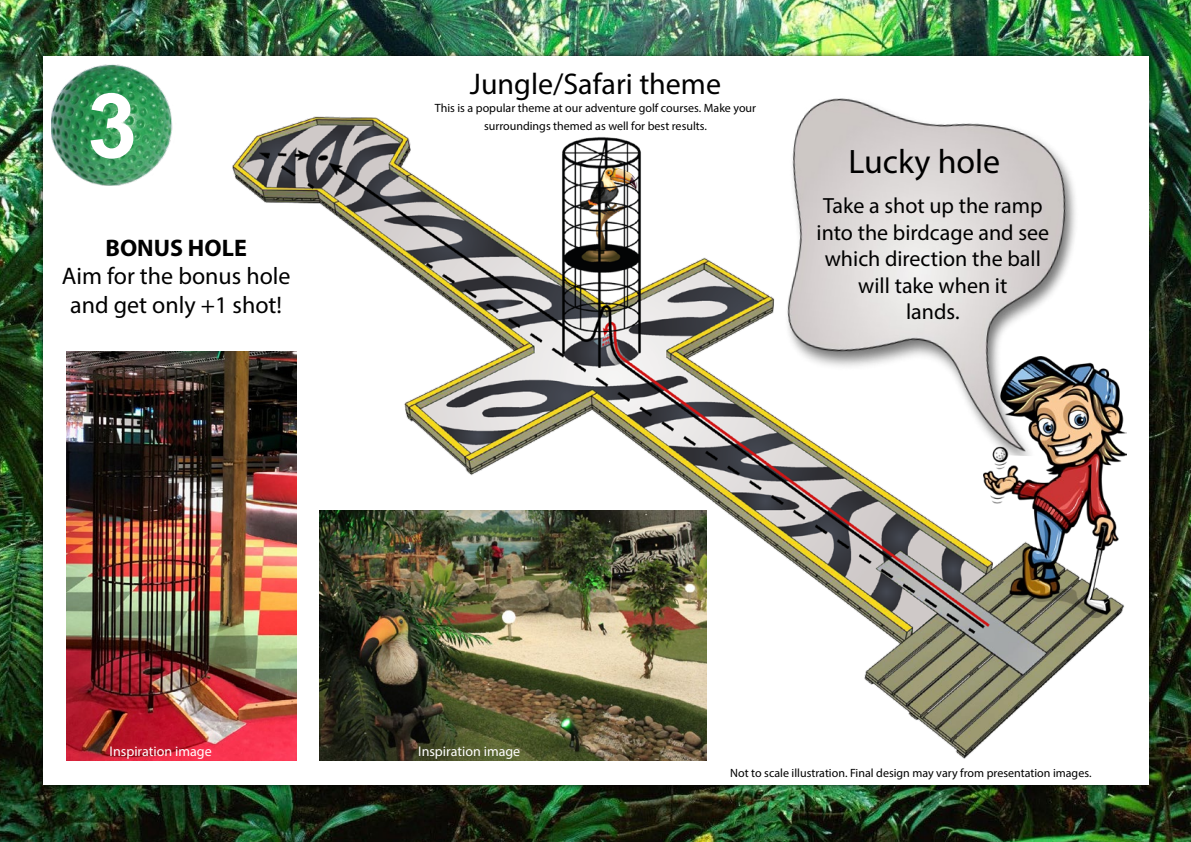
<style>
.page{position:relative;width:1191px;height:842px;background:#fff}
.page>*{position:absolute;margin:0;border:0;box-sizing:border-box;transform-origin:0 0}
.t1{font:700 90px "Arial";color:#fff}
.t2{font:34px "Myriad Pro";color:#000}
.t3{font:30px "Myriad Pro";color:#000}
.t4{font:24px/28.8px "Myriad Pro";color:#000;text-align:center}
.t5{font:700 24px "Myriad Pro";color:#000}
.t6{font:22px/26.4px "Myriad Pro";color:#000;text-align:center}
.t7{font:14px "Myriad Pro";color:#fff}
.t8{font:12px/18px "Myriad Pro";color:#000;text-align:center}
</style>
<div class="page">
<img style="left:0;top:0;width:1191px;height:842px">
<div style="left:43px;top:57px;width:1105px;height:728px;background:#fff"></div>
<img style="left:51px;top:50px;width:74px;height:136px">
<img style="left:125px;top:39px;width:1054px;height:777px">
<img style="left:66px;top:351px;width:230px;height:409px">
<img style="left:983px;top:357px;width:143px;height:261px">
<img style="left:746px;top:83px;width:345px;height:374px">
<img style="left:319px;top:510px;width:387px;height:250px">
<h1 class="t1" style="left:87px;top:63px;width:52px">3</h1>
<h3 class="t5" style="left:105px;top:232px;width:143px">BONUS HOLE</h3>
<h3 class="t4" style="left:62px;top:262px;width:230px">Aim for the bonus hole and get only +1 shot!</h3>
<h3 class="t3" style="left:470px;top:65px;width:252px">Jungle/Safari theme</h3>
<p class="t8" style="left:435px;top:99px;width:323px">This is a popular theme at our adventure golf courses. Make your surroundings themed as well for best results.</p>
<h2 class="t2" style="left:848px;top:141px;width:153px">Lucky hole</h2>
<h3 class="t6" style="left:816px;top:192px;width:234px">Take a shot up the ramp into the birdcage and see which direction the ball will take when it<br>lands.</h3>
<p class="t7" style="left:110px;top:743px;width:104px">Inspiration image</p>
<p class="t7" style="left:418px;top:743px;width:104px">Inspiration image</p>
<p class="t8" style="left:730px;top:763px;width:363px">Not to scale illustration. Final design may vary from presentation images.</p>
</div>
